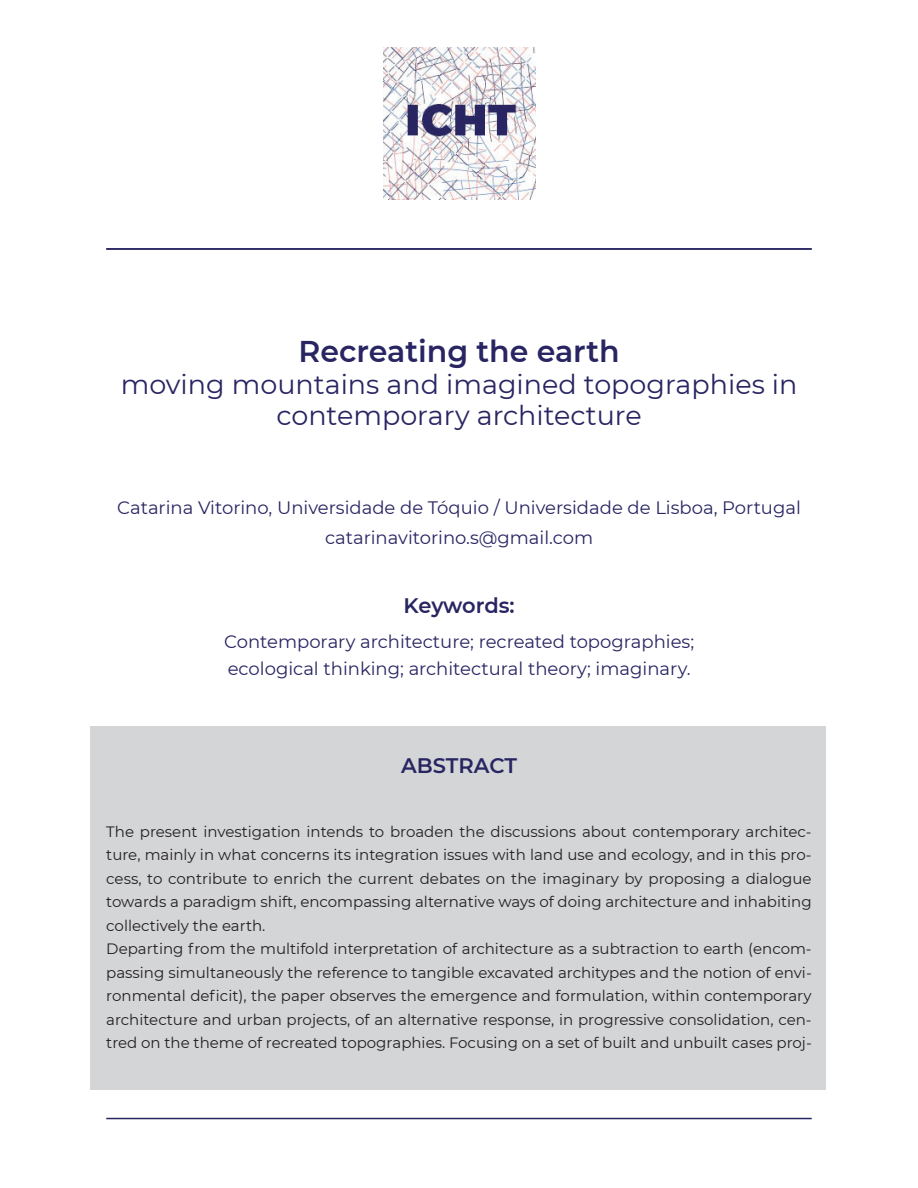
<style>
.page{position:relative;width:918px;height:1188px;background:#fff}
.page>*{position:absolute;margin:0;border:0;box-sizing:border-box;transform-origin:0 0}
.t1{font:600 30px "Montserrat";color:#282562}
.t2{font:27px/31.5px "Montserrat";color:#282562;text-align:center}
.t3{font:600 21px "Montserrat";letter-spacing:-.01em;color:#282562}
.t4{font:18px/30.2px "Montserrat";color:#282562;text-align:center}
.t5{font:15px/23.5px "Montserrat";color:#231f20}
</style>
<div class="page">
<img style="left:383px;top:47px;width:152px;height:152px">
<hr style="left:106px;top:1118px;width:706px;height:1px;background:#282562">
<div style="left:90px;top:726px;width:736px;height:363px;background:#d4d5d7"></div>
<hr style="left:106px;top:248px;width:706px;height:2px;background:#282562">
<h1 class="t1" style="left:299px;top:331px;width:323px">Recreating the earth</h1>
<h2 class="t2" style="left:121px;top:368px;width:678px">moving mountains and imagined topographies in contemporary architecture</h2>
<p class="t4" style="left:117px;top:492px;width:685px">Catarina Vitorino, Universidade de Tóquio / Universidade de Lisboa, Portugal catarinavitorino.s@gmail.com</p>
<h3 class="t3" style="left:404px;top:590px;width:113px">Keywords:</h3>
<p class="t4" style="left:224px;top:628px;width:472px;line-height:27px;text-align:left">Contemporary architecture; recreated topographies; ecological thinking; architectural theory; imaginary.</p>
<h3 class="t3" style="left:401px;top:751px;width:117px">ABSTRACT</h3>
<p class="t5" style="left:106px;top:819px;width:707px">The present investigation intends to broaden the discussions about contemporary architec&shy;ture, mainly in what concerns its integration issues with land use and ecology, and in this pro&shy;cess, to contribute to enrich the current debates on the imaginary by proposing a dialogue towards a paradigm shift, encompassing alternative ways of doing architecture and inhabiting collectively the earth.<br>Departing from the multifold interpretation of architecture as a subtraction to earth (encom&shy;passing simultaneously the reference to tangible excavated architypes and the notion of envi&shy;ronmental deficit), the paper observes the emergence and formulation, within contemporary architecture and urban projects, of an alternative response, in progressive consolidation, cen&shy;tred on the theme of recreated topographies. Focusing on a set of built and unbuilt cases proj-</p>
</div>
